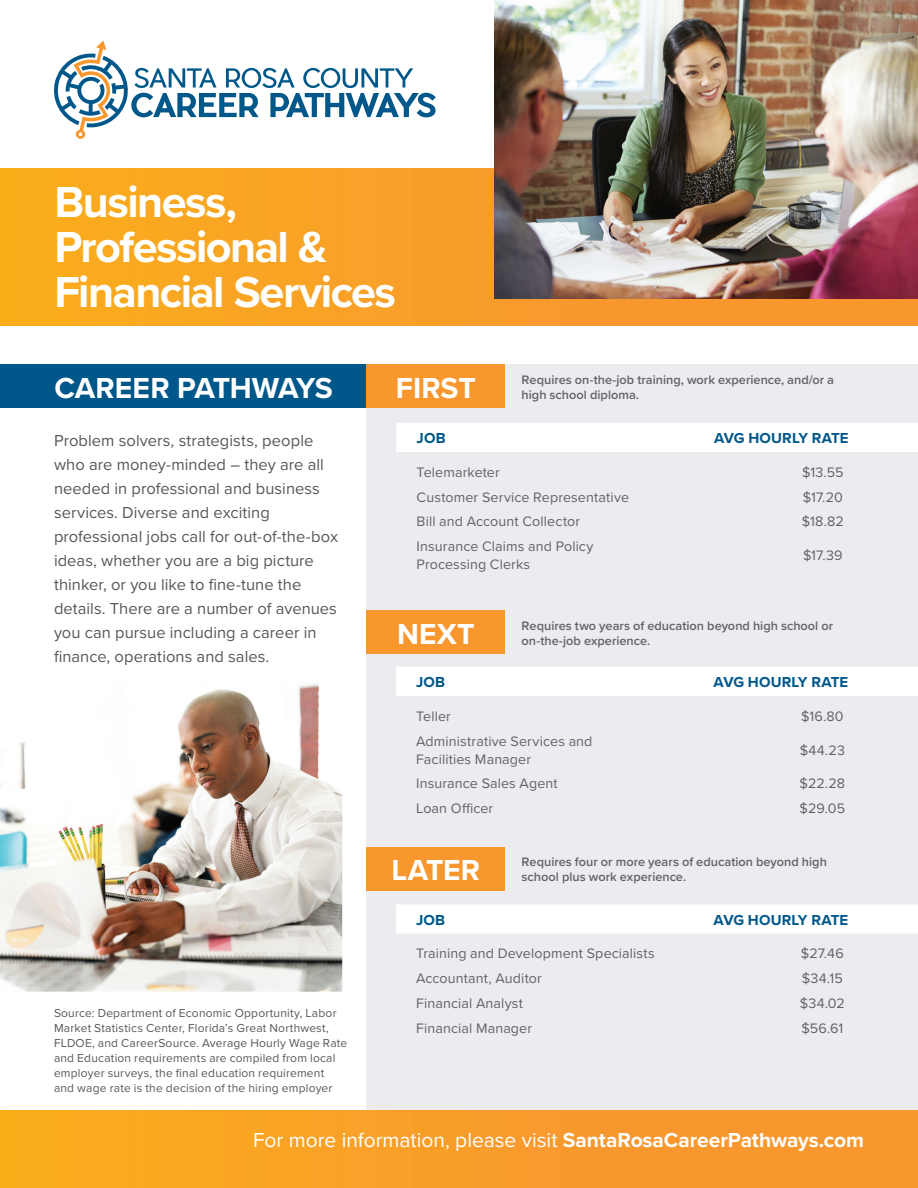
<style>
.page{position:relative;width:918px;height:1188px;background:#fff}
.page>*{position:absolute;margin:0;border:0;box-sizing:border-box;transform-origin:0 0}
.t1{font:700 45px/45px "Proxima Nova";letter-spacing:-.035em;color:#fff}
.t2{font:700 30px "Proxima Nova";color:#fff}
.t3{font:21px "Proxima Nova";color:#fff}
.t4{font:16.5px/24px "Proxima Nova";color:#57585a}
.t5{font:700 15px "Proxima Nova";letter-spacing:.005em;color:#005789}
.t6{font:14.25px/18px "Proxima Nova";letter-spacing:.01em;color:#636366}
.t7{font:600 12.75px "Proxima Nova";color:#636366}
.t8{font:12px/15px "Proxima Nova";letter-spacing:.015em;color:#57585a}
.s1{font-weight:700}
</style>
<div class="page">
<div style="left:367px;top:364px;width:551px;height:746px;background:#eaecef"></div>
<div style="left:0;top:168px;width:918px;height:157px;background:#f9a324"></div>
<div style="left:0;top:1110px;width:918px;height:78px;background:linear-gradient(to right,#faac1d,#f69233)"></div>
<div style="left:396px;top:423px;width:522px;height:29px;background:#fff"></div>
<div style="left:0;top:364px;width:367px;height:44px;background:#005789"></div>
<div style="left:367px;top:364px;width:138px;height:44px;background:#f7972e"></div>
<div style="left:396px;top:667px;width:522px;height:29px;background:#fff"></div>
<div style="left:367px;top:610px;width:138px;height:44px;background:#f7972e"></div>
<div style="left:396px;top:904px;width:522px;height:30px;background:#fff"></div>
<div style="left:367px;top:847px;width:138px;height:43px;background:#f7972e"></div>
<svg style="left:54px;top:40px;width:382px;height:99px"></svg>
<img style="left:0;top:683px;width:342px;height:309px">
<img style="left:495px;top:0;width:423px;height:298px">
<h1 class="t1" style="left:54px;top:179px;width:343px">Business,<br>Professional &amp;<br>Financial Services</h1>
<h2 class="t2" style="left:54px;top:365px;width:280px">CAREER PATHWAYS</h2>
<h2 class="t2" style="left:396px;top:365px;width:82px">FIRST</h2>
<p class="t7" style="left:522px;top:370px;width:314px">Requires on-the-job training, work experience, and/or a</p>
<p class="t7" style="left:522px;top:385px;width:119px">high school diploma.</p>
<p class="t4" style="left:54px;top:428px;width:286px">Problem solvers, strategists, people who are money-minded – they are all needed in professional and business services. Diverse and exciting professional jobs call for out-of-the-box ideas, whether you are a big picture thinker, or you like to fine-tune the details. There are a number of avenues you can pursue including a career in finance, operations and sales.</p>
<p class="t8" style="left:54px;top:1004px;width:295px">Source: Department of Economic Opportunity, Labor Market Statistics Center, Florida’s Great Northwest, FLDOE, and CareerSource. Average Hourly Wage Rate and Education requirements are compiled from local employer surveys, the final education requirement and wage rate is the decision of the hiring employer</p>
<p class="t5" style="left:417px;top:427px;width:30px">JOB</p>
<p class="t5" style="left:714px;top:427px;width:136px">AVG HOURLY RATE</p>
<p class="t6" style="left:417px;top:462px;width:85px">Telemarketer</p>
<p class="t6" style="left:802px;top:462px;width:43px">$13.55</p>
<p class="t6" style="left:417px;top:487px;width:214px">Customer Service Representative</p>
<p class="t6" style="left:803px;top:487px;width:42px">$17.20</p>
<p class="t6" style="left:417px;top:512px;width:165px">Bill and Account Collector</p>
<p class="t6" style="left:802px;top:512px;width:43px">$18.82</p>
<p class="t6" style="left:417px;top:537px;width:178px">Insurance Claims and Policy<br>Processing Clerks</p>
<p class="t6" style="left:803px;top:546px;width:41px">$17.39</p>
<p class="t7" style="left:522px;top:616px;width:313px">Requires two years of education beyond high school or</p>
<h2 class="t2" style="left:397px;top:612px;width:79px">NEXT</h2>
<p class="t7" style="left:522px;top:631px;width:130px">on-the-job experience.</p>
<p class="t5" style="left:416px;top:671px;width:30px">JOB</p>
<p class="t5" style="left:714px;top:671px;width:136px">AVG HOURLY RATE</p>
<p class="t6" style="left:416px;top:706px;width:36px">Teller</p>
<p class="t6" style="left:801px;top:706px;width:44px">$16.80</p>
<p class="t6" style="left:416px;top:731px;width:178px">Administrative Services and<br>Facilities Manager</p>
<p class="t6" style="left:800px;top:740px;width:47px">$44.23</p>
<p class="t6" style="left:416px;top:774px;width:143px">Insurance Sales Agent</p>
<p class="t6" style="left:800px;top:774px;width:47px">$22.28</p>
<p class="t6" style="left:416px;top:799px;width:79px">Loan Officer</p>
<p class="t6" style="left:800px;top:799px;width:47px">$29.05</p>
<p class="t7" style="left:522px;top:852px;width:307px">Requires four or more years of education beyond high</p>
<h2 class="t2" style="left:392px;top:848px;width:90px">LATER</h2>
<p class="t7" style="left:522px;top:867px;width:166px">school plus work experience.</p>
<p class="t5" style="left:416px;top:909px;width:30px">JOB</p>
<p class="t5" style="left:714px;top:909px;width:136px">AVG HOURLY RATE</p>
<p class="t6" style="left:416px;top:944px;width:240px">Training and Development Specialists</p>
<p class="t6" style="left:801px;top:944px;width:44px">$27.46</p>
<p class="t6" style="left:416px;top:969px;width:127px">Accountant, Auditor</p>
<p class="t6" style="left:802px;top:969px;width:43px">$34.15</p>
<p class="t6" style="left:416px;top:993px;width:108px">Financial Analyst</p>
<p class="t6" style="left:800px;top:993px;width:46px">$34.02</p>
<p class="t6" style="left:416px;top:1018px;width:118px">Financial Manager</p>
<p class="t6" style="left:801px;top:1018px;width:43px">$56.61</p>
<h3 class="t3" style="left:253px;top:1125px;width:612px">For more information, please visit <span class="s1">SantaRosaCareerPathways.com</span></h3>
</div>
